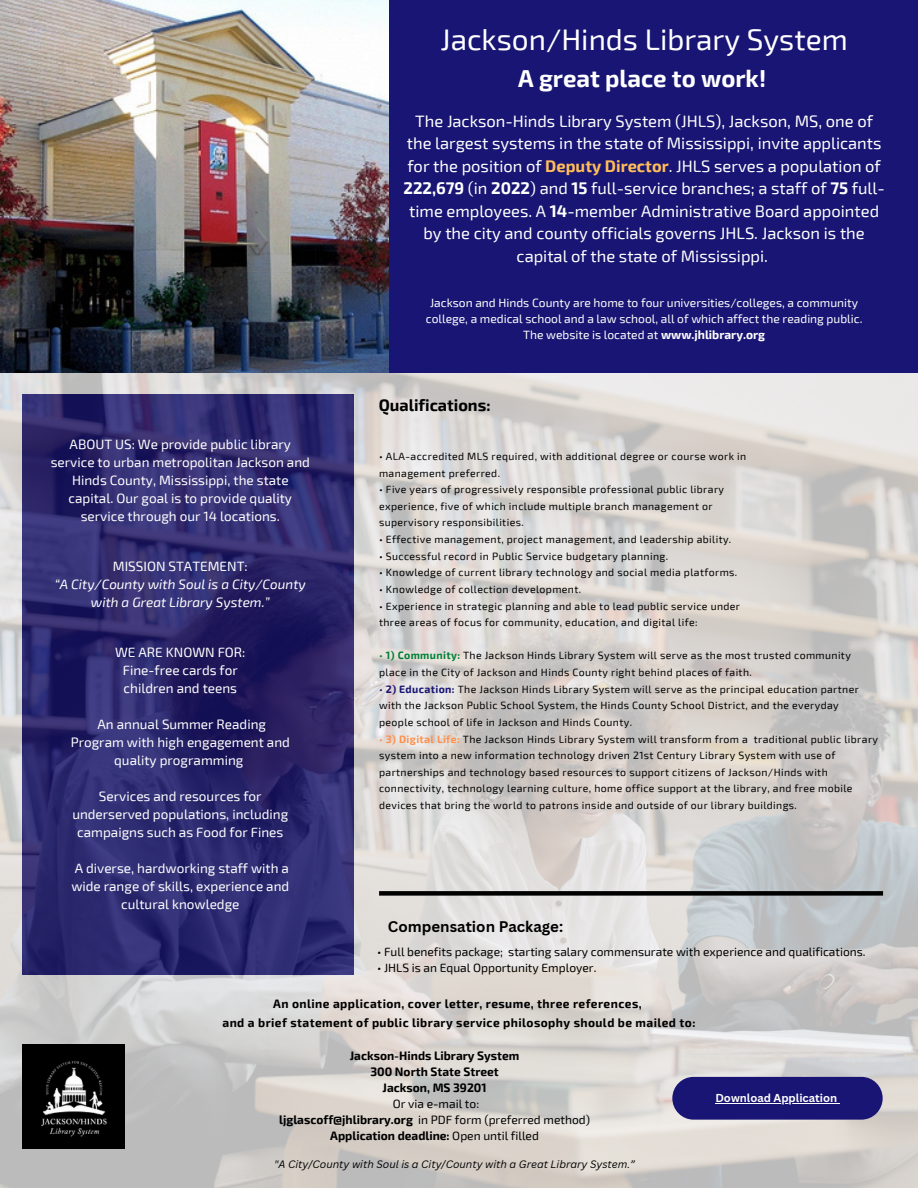
<style>
.page{position:relative;width:918px;height:1188px;background:#fff}
.page>*{position:absolute;margin:0;border:0;box-sizing:border-box;transform-origin:0 0}
.t1{font:29.7px "Exo 2";color:#fff}
.t2{font:700 24px "Exo 2";color:#fff}
.t3{font:16.5px/22.5px "Exo 2";color:#fff;text-align:center}
.t4{font:700 16.35px "Exo 2";color:#000}
.t5{font:700 15px "Canva Sans";color:#000}
.t6{font:13.5px/18px "Exo 2";color:#fff;text-align:center}
.t7{font:italic 13.5px/18px "Exo 2";color:#fff;text-align:center}
.t8{font:12px/16px "Exo 2";color:#000;text-align:center}
.t9{font:12px/16px "Exo 2";color:#fff;text-align:center}
.t10{font:700 12px/19px "Exo 2";letter-spacing:.035em;color:#000;text-align:center}
.t11{font:700 12px/16px "Exo 2";color:#000;text-align:center}
.t12{font:700 11.25px "Canva Sans";color:#fff}
.t13{font:10.5px/16.6px "Exo 2";letter-spacing:.035em;color:#000}
.t14{font:italic 10.5px "Canva Sans";color:#000}
.s1{font-weight:700;color:#ffbd59}
.s2{font-weight:700}
.s3{color:#008037}
.s4{font-weight:700;color:#008037}
.s5{color:#191574}
.s6{font-weight:700;color:#191574}
.s7{color:#ff914d}
.s8{font-weight:700;color:#ff914d}
</style>
<div class="page">
<div style="left:0;top:0;width:918px;height:373px;background:#191574"></div>
<img style="left:0;top:373px;width:918px;height:815px">
<div style="left:23px;top:1044px;width:102px;height:104px;background:#000"></div>
<img style="left:36px;top:1061px;width:75px;height:91px">
<div style="left:379px;top:891px;width:504px;height:5px;background:#000"></div>
<img style="left:0;top:0;width:389px;height:373px">
<div style="left:672px;top:1077px;width:211px;height:43px;background:#191574;border-radius:21px"></div>
<hr style="left:715px;top:1103px;width:122px;height:1px;background:#fff">
<h1 class="t1" style="left:441px;top:21px;width:409px">Jackson/Hinds Library System</h1>
<h2 class="t2" style="left:518px;top:63px;width:249px">A great place to work!</h2>
<p class="t3" style="left:404px;top:109px;width:483px">The Jackson-Hinds Library System (JHLS), Jackson, MS, one of the largest systems in the state of Mississippi, invite applicants for the position of <span class="s1">Deputy Director</span>. JHLS serves a population of <span class="s2">222,679</span> (in <span class="s2">2022</span>) and <span class="s2">15</span> full-service branches; a staff of <span class="s2">75</span> full&shy;time employees. A <span class="s2">14</span>-member Administrative Board appointed by the city and county officials governs JHLS. Jackson is the capital of the state of Mississippi.</p>
<p class="t9" style="left:426px;top:294px;width:438px">Jackson and Hinds County are home to four universities/colleges, a community college, a medical school and a law school, all of which affect the reading public.<br>The website is located at <span class="s2">www.jhlibrary.org</span></p>
<p class="t6" style="left:51px;top:434px;width:261px">ABOUT US: We provide public library service to urban metropolitan Jackson and Hinds County, Mississippi, the state capital. Our goal is to provide quality service through our 14 locations.</p>
<p class="t6" style="left:113px;top:557px;width:136px">MISSION STATEMENT:</p>
<p class="t7" style="left:55px;top:575px;width:252px">“A City/County with Soul is a City/County with a Great Library System.”</p>
<p class="t6" style="left:115px;top:643px;width:132px">WE ARE KNOWN FOR:<br>Fine-free cards for children and teens</p>
<p class="t6" style="left:71px;top:715px;width:221px">An annual Summer Reading<br>Program with high engagement and quality programming</p>
<p class="t6" style="left:72px;top:787px;width:217px">Services and resources for underserved populations, including campaigns such as Food for Fines</p>
<p class="t6" style="left:71px;top:859px;width:219px">A diverse, hardworking staff with a wide range of skills, experience and cultural knowledge</p>
<h3 class="t4" style="left:379px;top:395px;width:113px">Qualifications:</h3>
<p class="t13" style="left:379px;top:447px;width:369px">• ALA-accredited MLS required, with additional degree or course work in management preferred.</p>
<p class="t13" style="left:379px;top:481px;width:347px">• Five years of progressively responsible professional public library experience, five of which include multiple branch management or supervisory responsibilities.</p>
<p class="t13" style="left:379px;top:531px;width:354px">• Effective management, project management, and leadership ability.</p>
<p class="t13" style="left:379px;top:547px;width:291px">• Successful record in Public Service budgetary planning.</p>
<p class="t13" style="left:379px;top:564px;width:360px">• Knowledge of current library technology and social media platforms.</p>
<p class="t13" style="left:379px;top:580px;width:204px">• Knowledge of collection development.</p>
<p class="t13" style="left:379px;top:597px;width:363px">• Experience in strategic planning and able to lead public service under three areas of focus for community, education, and digital life:</p>
<p class="t13" style="left:379px;top:647px;width:473px"><span class="s3">•</span> <span class="s4">1) Community:</span> The Jackson Hinds Library System will serve as the most trusted community place in the City of Jackson and Hinds County right behind places of faith.</p>
<p class="t13" style="left:379px;top:680px;width:481px"><span class="s5">•</span> <span class="s6">2) Education:</span> The Jackson Hinds Library System will serve as the principal education partner with the Jackson Public School System, the Hinds County School District, and the everyday people school of life in Jackson and Hinds County.</p>
<p class="t13" style="left:379px;top:730px;width:501px"><span class="s7">•</span> <span class="s8">3) Digital Life:</span> The Jackson Hinds Library System will transform from a traditional public library system into a new information technology driven 21st Century Library System with use of partnerships and technology based resources to support citizens of Jackson/Hinds with connectivity, technology learning culture, home office support at the library, and free mobile devices that bring the world to patrons inside and outside of our library buildings.</p>
<h3 class="t5" style="left:388px;top:916px;width:177px">Compensation Package:</h3>
<p class="t8" style="left:377px;top:943px;width:490px">• Full benefits package; starting salary commensurate with experience and qualifications.</p>
<p class="t8" style="left:377px;top:959px;width:221px">• JHLS is an Equal Opportunity Employer.</p>
<p class="t10" style="left:222px;top:993px;width:474px">An online application, cover letter, resume, three references,<br>and a brief statement of public library service philosophy should be mailed to:</p>
<p class="t11" style="left:350px;top:1047px;width:171px">Jackson-Hinds Library System<br>300 North State Street<br>Jackson, MS 39201</p>
<p class="t8" style="left:279px;top:1095px;width:312px">Or via e-mail to:<br><span class="s2">ljglascoff@jhlibrary.org</span> in PDF form (preferred method)<br><span class="s2">Application deadline:</span> Open until filled</p>
<p class="t14" style="left:274px;top:1156px;width:362px">"A City/County with Soul is a City/County with a Great Library System.”</p>
<p class="t12" style="left:715px;top:1090px;width:123px">Download Application</p>
</div>
